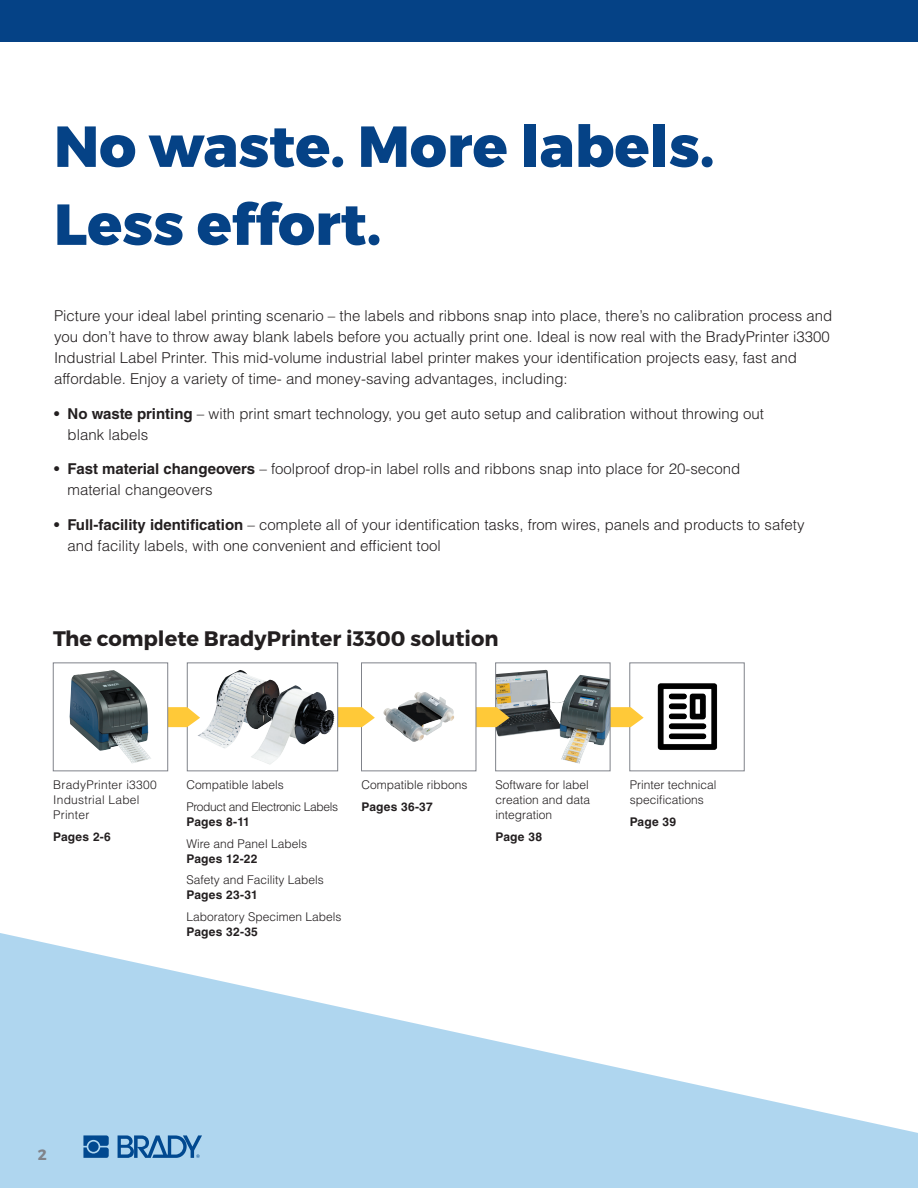
<style>
.page{position:relative;width:918px;height:1188px;background:#fff}
.page>*{position:absolute;margin:0;border:0;box-sizing:border-box;transform-origin:0 0}
.t1{font:800 57.75px/78px "Montserrat";color:#054286}
.t2{font:700 21px "Montserrat";color:#231f20}
.t3{font:300 15px/21px "Helvetica LT Std";color:#231f20}
.t4{font:700 15px "Montserrat";color:#80838a}
.t5{font:300 12px/15px "Helvetica LT Std";color:#231f20;text-align:justify}
.t6{font:700 12px "Helvetica LT Std";letter-spacing:.02em;color:#231f20}
.t7{font:300 12px/21.8px "Helvetica LT Std";letter-spacing:-.03em;color:#231f20}
.t8{font:300 12px/15px "Helvetica LT Std";letter-spacing:.02em;color:#231f20}
.s1{font-weight:700}
</style>
<div class="page">
<svg style="left:0;top:933px;width:918px;height:255px;fill:#afd6ef"></svg>
<div style="left:0;top:0;width:918px;height:41px;background:#054286"></div>
<svg style="left:83px;top:1135px;width:26px;height:23px"></svg>
<div style="left:88px;top:1142px;width:11px;height:10px;background:#014990;border-radius:50%"></div>
<svg style="left:118px;top:1135px;width:84px;height:23px;background:#5990c0"></svg>
<img style="left:657px;top:683px;width:61px;height:67px">
<svg style="left:610px;top:707px;width:34px;height:20px"></svg>
<img style="left:497px;top:670px;width:111px;height:94px">
<div style="left:495px;top:663px;width:115px;height:108px;border:1px solid #80838a"></div>
<svg style="left:476px;top:707px;width:34px;height:20px"></svg>
<img style="left:383px;top:692px;width:71px;height:50px">
<div style="left:361px;top:663px;width:115px;height:108px;border:1px solid #80838a"></div>
<svg style="left:338px;top:707px;width:37px;height:20px"></svg>
<img style="left:197px;top:670px;width:81px;height:79px">
<div style="left:187px;top:663px;width:151px;height:108px;border:1px solid #80838a"></div>
<svg style="left:168px;top:707px;width:32px;height:20px"></svg>
<img style="left:70px;top:670px;width:81px;height:93px">
<div style="left:53px;top:663px;width:115px;height:108px;border:1px solid #80838a"></div>
<img style="left:250px;top:685px;width:85px;height:80px">
<h1 class="t1" style="left:54px;top:109px;width:662px">No waste. More labels.<br>Less effort.</h1>
<p class="t3" style="left:54px;top:305px;width:780px">Picture your ideal label printing scenario – the labels and ribbons snap into place, there’s no calibration process and you don’t have to throw away blank labels before you actually print one. Ideal is now real with the BradyPrinter i3300<br>Industrial Label Printer. This mid-volume industrial label printer makes your identification projects easy, fast and affordable. Enjoy a variety of time- and money-saving advantages, including:</p>
<p class="t3" style="left:68px;top:403px;width:698px;text-indent:-14px"><span class="s1">• No waste printing</span> – with print smart technology, you get auto setup and calibration without throwing out blank labels</p>
<p class="t3" style="left:68px;top:458px;width:674px;text-indent:-14px"><span class="s1">• Fast material changeovers</span> – foolproof drop-in label rolls and ribbons snap into place for 20-second material changeovers</p>
<p class="t3" style="left:68px;top:514px;width:738px;text-indent:-14px"><span class="s1">• Full-facility identification</span> – complete all of your identification tasks, from wires, panels and products to safety and facility labels, with one convenient and efficient tool</p>
<h2 class="t2" style="left:53px;top:626px;width:447px">The complete BradyPrinter i3300 solution</h2>
<p class="t8" style="left:53px;top:777px;width:105px">BradyPrinter i3300<br>Industrial Label<br>Printer</p>
<p class="t6" style="left:53px;top:829px;width:59px">Pages 2-6</p>
<p class="t7" style="left:187px;top:774px;width:153px">Compatible labels<br>Product and Electronic Labels</p>
<p class="t6" style="left:187px;top:814px;width:65px">Pages 8-11</p>
<p class="t5" style="left:187px;top:836px;width:122px">Wire and Panel Labels</p>
<p class="t6" style="left:187px;top:851px;width:72px">Pages 12-22</p>
<p class="t5" style="left:187px;top:873px;width:139px">Safety and Facility Labels</p>
<p class="t6" style="left:187px;top:888px;width:73px">Pages 23-31</p>
<p class="t5" style="left:187px;top:909px;width:156px">Laboratory Specimen Labels</p>
<p class="t6" style="left:187px;top:925px;width:73px">Pages 32-35</p>
<p class="t5" style="left:362px;top:777px;width:108px">Compatible ribbons</p>
<p class="t6" style="left:362px;top:799px;width:73px">Pages 36-37</p>
<p class="t5" style="left:496px;top:777px;width:96px">Software for label creation and data integration</p>
<p class="t6" style="left:496px;top:829px;width:48px">Page 38</p>
<p class="t5" style="left:630px;top:777px;width:88px">Printer technical specifications</p>
<p class="t6" style="left:630px;top:814px;width:48px">Page 39</p>
<p class="t4" style="left:38px;top:1145px;width:11px">2</p>
</div>
